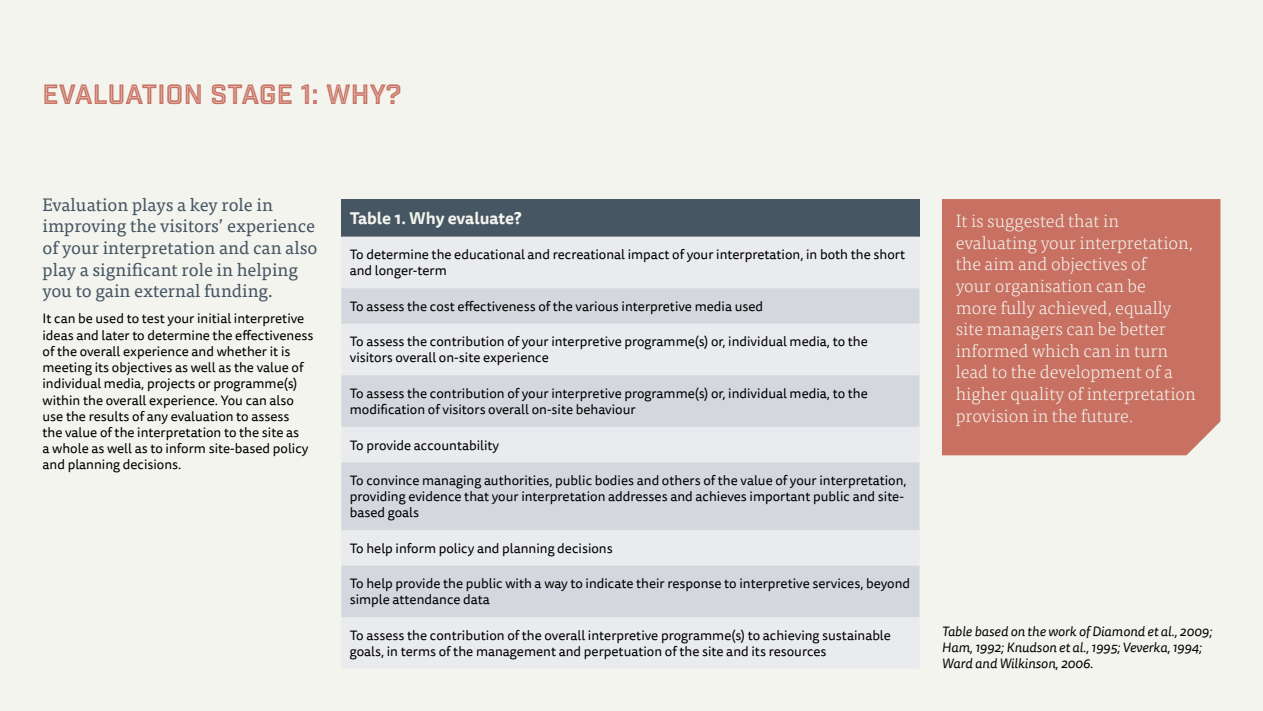
<style>
.page{position:relative;width:1263px;height:711px;background:#fff}
.page>*{position:absolute;margin:0;border:0;box-sizing:border-box;transform-origin:0 0}
.Headings{font:27px "Industry Inc Inline";letter-spacing:.01em;color:#c87162}
.Body{font:300 18px/21.6px "Tisa Pro";color:#f3f4ee}
.Intro{font:18px/21.6px "Tisa Pro";color:#465663}
.Body-2{font:700 16.5px "Tisa Sans Pro";letter-spacing:-.005em;color:#f3f4ee}
.Body-3{font:13.5px/16.2px "Tisa Sans Pro";color:#000}
.Body-4{font:italic 13.5px/16.2px "Tisa Sans Pro";color:#000}
</style>
<div class="page">
<div style="left:0;top:0;width:1263px;height:710px;background:#f3f4ee"></div>
<div style="left:942px;top:199px;width:278px;height:256px;background:#c87162"></div>
<div style="left:341px;top:199px;width:578px;height:37px;background:#465663"></div>
<div style="left:341px;top:236px;width:578px;height:382px;background:#e9ebef"></div>
<svg style="left:341px;top:288px;width:578px;height:328px;fill:#d4d8de"></svg>
<p class="Headings" style="left:43px;top:78px;width:360px">EVALUATION STAGE 1: WHY?</p>
<p class="Intro" style="left:43px;top:192px;width:276px">Evaluation plays a key role in improving the visitors’ experience of your interpretation and can also play a significant role in helping you to gain external funding.</p>
<p class="Body-3" style="left:43px;top:311px;width:272px">It can be used to test your initial interpretive ideas and later to determine the effectiveness of the overall experience and whether it is meeting its objectives as well as the value of individual media, projects or programme(s) within the overall experience. You can also use the results of any evaluation to assess<br>the value of the interpretation to the site as<br>a whole as well as to inform site-based policy and planning decisions.</p>
<p class="Body-2" style="left:350px;top:206px;width:173px">Table 1. Why evaluate?</p>
<p class="Body-3" style="left:350px;top:246px;width:557px">To determine the educational and recreational impact of your interpretation, in both the short and longer-term</p>
<p class="Body-3" style="left:350px;top:298px;width:415px">To assess the cost effectiveness of the various interpretive media used</p>
<p class="Body-3" style="left:350px;top:333px;width:520px">To assess the contribution of your interpretive programme(s) or, individual media, to the visitors overall on-site experience</p>
<p class="Body-3" style="left:350px;top:385px;width:520px">To assess the contribution of your interpretive programme(s) or, individual media, to the modification of visitors overall on-site behaviour</p>
<p class="Body-3" style="left:350px;top:436px;width:151px">To provide accountability</p>
<p class="Body-3" style="left:350px;top:472px;width:558px">To convince managing authorities, public bodies and others of the value of your interpretation, providing evidence that your interpretation addresses and achieves important public and site&shy;based goals</p>
<p class="Body-3" style="left:350px;top:540px;width:264px">To help inform policy and planning decisions</p>
<p class="Body-3" style="left:350px;top:575px;width:562px">To help provide the public with a way to indicate their response to interpretive services, beyond simple attendance data</p>
<p class="Body-3" style="left:350px;top:627px;width:543px">To assess the contribution of the overall interpretive programme(s) to achieving sustainable goals, in terms of the management and perpetuation of the site and its resources</p>
<p class="Body-4" style="left:942px;top:623px;width:272px">Table based on the work of Diamond et al., 2009;<br>Ham, 1992; Knudson et al., 1995; Veverka, 1994;<br>Ward and Wilkinson, 2006.</p>
<p class="Body" style="left:956px;top:209px;width:242px">It is suggested that in evaluating your interpretation, the aim and objectives of<br>your organisation can be<br>more fully achieved, equally site managers can be better informed which can in turn lead to the development of a higher quality of interpretation provision in the future.</p>
</div>
